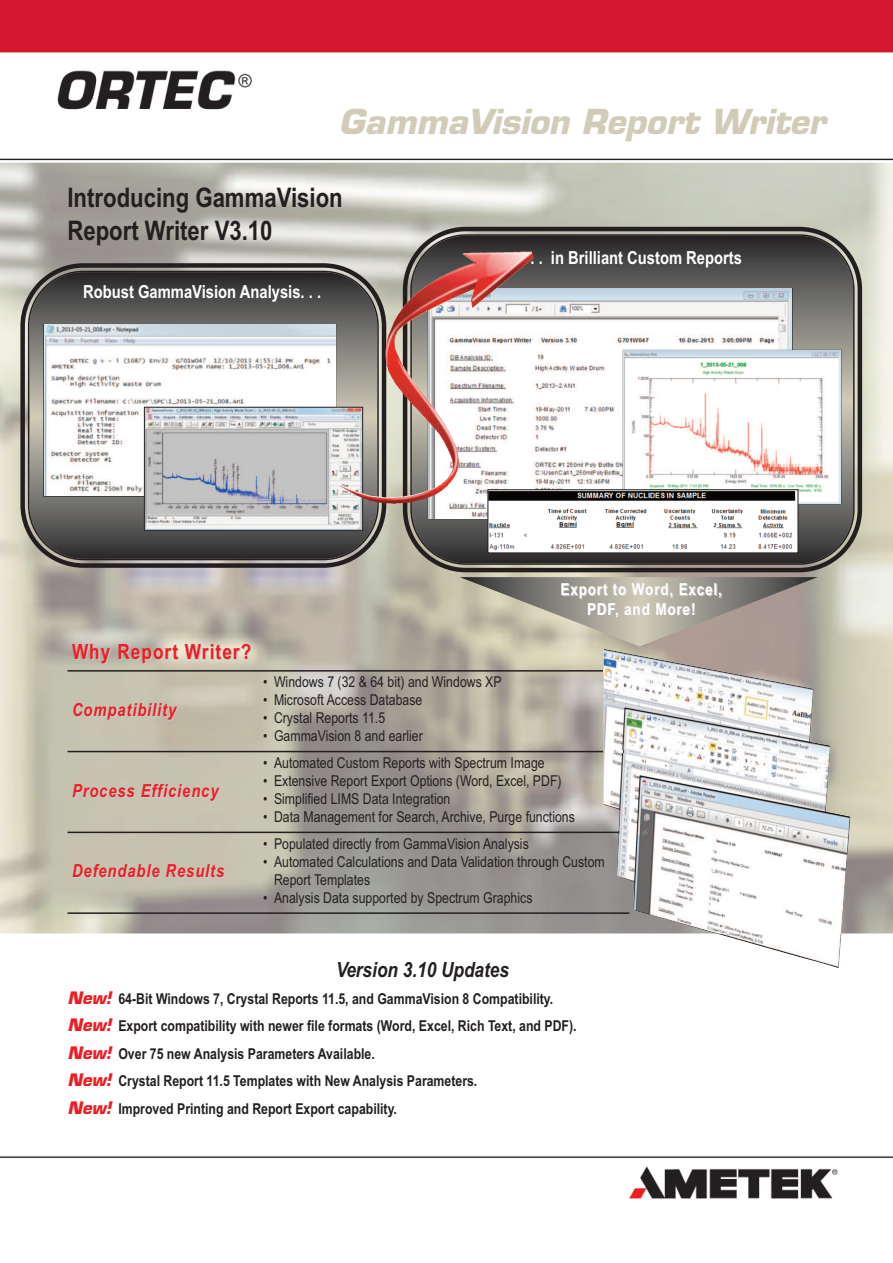
<style>
.page{position:relative;width:893px;height:1263px;background:#fff}
.page>*{position:absolute;margin:0;border:0;box-sizing:border-box;transform-origin:0 0}
.t1{font:36px "EGG Eurostile";color:#d2cbb8}
.t2{font:700 27px/32.4px "Arial Narrow";color:#231f20}
.t3{font:italic 700 21px "Arial Narrow";color:#231f20}
.t4{font:700 21px "Arial Narrow";letter-spacing:.05em;color:#ee1d23}
.t5{font:700 18px "Arial Narrow";color:#fff}
.t6{font:italic 700 18px "Arial Narrow";letter-spacing:.05em;color:#ee1d23}
.t7{font:700 16.5px/19.8px "Arial Narrow";letter-spacing:.05em;color:#fff;text-align:center}
.t8{font:15px/18px "Arial Narrow";color:#231f20}
.t9{font:700 15px/27.6px "Arial Narrow";color:#231f20}
.s1{font-family:"EGG Eurostile";font-weight:400;font-size:18px;color:#ee1d23}
</style>
<div class="page">
<img style="left:0;top:0;width:893px;height:1199px">
<img style="left:0;top:163px;width:893px;height:770px">
<hr style="left:68px;top:670px;width:561px;height:2px;background:#231f20">
<hr style="left:68px;top:751px;width:561px;height:1px;background:#231f20">
<hr style="left:68px;top:832px;width:561px;height:1px;background:#231f20">
<hr style="left:68px;top:912px;width:561px;height:2px;background:#231f20">
<svg style="left:401px;top:225px;width:463px;height:349px;background:#7f7c73"></svg>
<svg style="left:410px;top:234px;width:445px;height:332px;background:#605856"></svg>
<svg style="left:460px;top:577px;width:357px;height:69px;background:#aaa397"></svg>
<svg style="left:18px;top:261px;width:370px;height:309px;background:#88847e"></svg>
<svg style="left:27px;top:270px;width:352px;height:291px;background:#5f5e5b"></svg>
<img style="left:44px;top:325px;width:291px;height:171px">
<img style="left:146px;top:409px;width:215px;height:120px">
<div style="left:144px;top:407px;width:219px;height:124px;border:1px solid #231f20"></div>
<img style="left:429px;top:289px;width:363px;height:229px">
<img style="left:624px;top:351px;width:216px;height:152px">
<img style="left:490px;top:491px;width:306px;height:60px">
<div style="left:488px;top:489px;width:310px;height:64px;border:1px solid #231f20"></div>
<img style="left:395px;top:290px;width:79px;height:203px">
<img style="left:715px;top:933px;width:126px;height:35px">
<img style="left:604px;top:649px;width:246px;height:284px">
<img style="left:604px;top:670px;width:25px;height:2px">
<svg style="left:604px;top:751px;width:25px;height:1px"></svg>
<h1 class="t1" style="left:338px;top:101px;width:488px">GammaVision Report Writer</h1>
<h2 class="t2" style="left:68px;top:182px;width:277px">Introducing GammaVision<br>Report Writer V3.10</h2>
<p class="t5" style="left:83px;top:281px;width:239px">Robust GammaVision Analysis. . .</p>
<p class="t5" style="left:522px;top:247px;width:221px">. . . in Brilliant Custom Reports</p>
<h3 class="t4" style="left:72px;top:639px;width:181px">Why Report Writer?</h3>
<p class="t6" style="left:72px;top:699px;width:106px">Compatibility</p>
<p class="t8" style="left:263px;top:673px;width:240px">• Windows 7 (32 &amp; 64 bit) and Windows XP</p>
<p class="t8" style="left:263px;top:691px;width:161px">• Microsoft Access Database</p>
<p class="t8" style="left:263px;top:709px;width:124px">• Crystal Reports 11.5</p>
<p class="t8" style="left:263px;top:727px;width:161px">• GammaVision 8 and earlier</p>
<p class="t7" style="left:560px;top:579px;width:163px">Export to Word, Excel,<br>PDF, and More!</p>
<p class="t6" style="left:72px;top:780px;width:148px">Process Efficiency</p>
<p class="t6" style="left:72px;top:861px;width:154px">Defendable Results</p>
<p class="t8" style="left:263px;top:753px;width:283px">• Automated Custom Reports with Spectrum Image</p>
<p class="t8" style="left:263px;top:771px;width:300px">• Extensive Report Export Options (Word, Excel, PDF)</p>
<p class="t8" style="left:263px;top:789px;width:189px">• Simplified LIMS Data Integration</p>
<p class="t8" style="left:263px;top:807px;width:313px">• Data Management for Search, Archive, Purge functions</p>
<p class="t8" style="left:263px;top:834px;width:267px">• Populated directly from GammaVision Analysis</p>
<p class="t8" style="left:274px;top:852px;width:332px;text-indent:-11px">• Automated Calculations and Data Validation through Custom<br>Report Templates</p>
<p class="t8" style="left:263px;top:888px;width:271px">• Analysis Data supported by Spectrum Graphics</p>
<h3 class="t3" style="left:336px;top:957px;width:175px">Version 3.10 Updates</h3>
<p class="t9" style="left:68px;top:985px;width:511px"><span class="s1">New!</span> 64-Bit Windows 7, Crystal Reports 11.5, and GammaVision 8 Compatibility.<br><span class="s1">New!</span> Export compatibility with newer file formats (Word, Excel, Rich Text, and PDF).<br><span class="s1">New!</span> Over 75 new Analysis Parameters Available.<br><span class="s1">New!</span> Crystal Report 11.5 Templates with New Analysis Parameters.<br><span class="s1">New!</span> Improved Printing and Report Export capability.</p>
</div>
